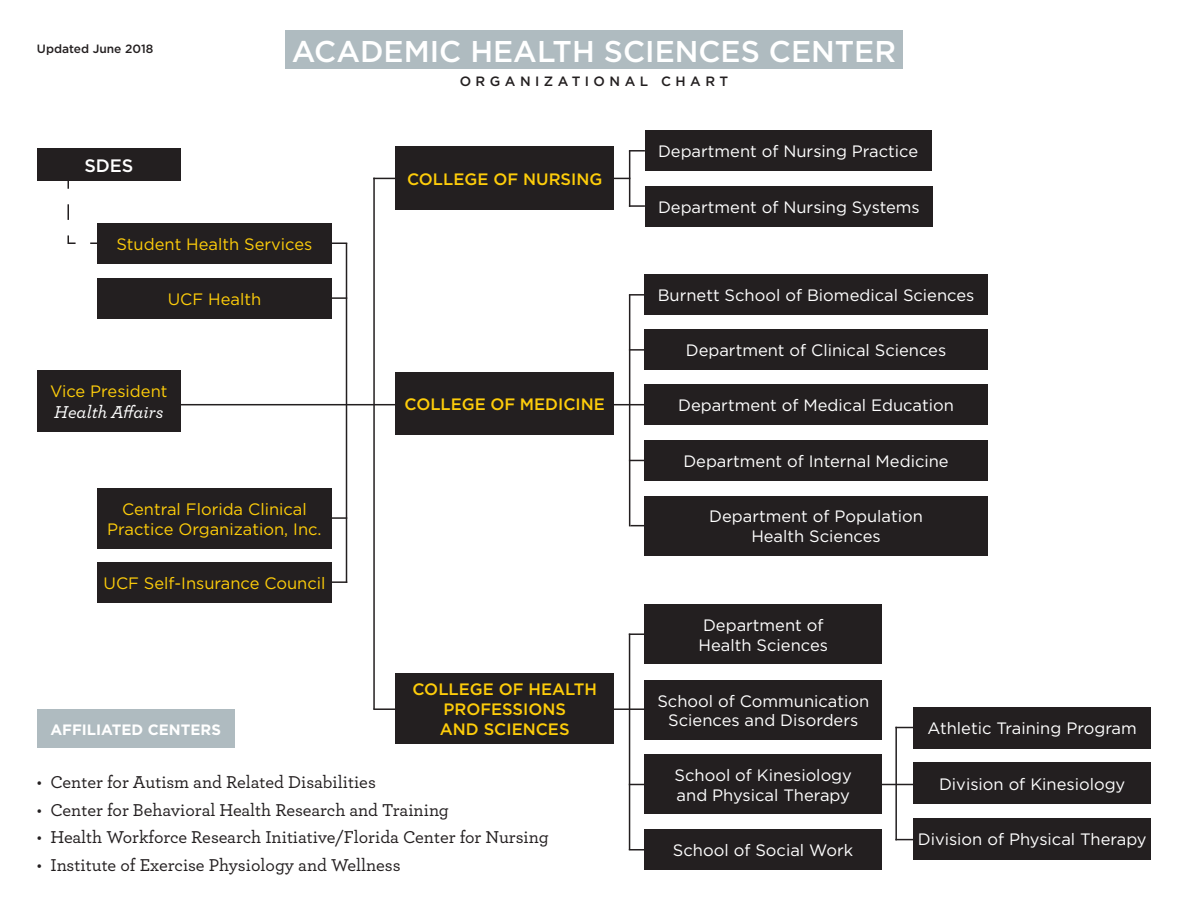
<style>
.page{position:relative;width:1188px;height:918px;background:#fff}
.page>*{position:absolute;margin:0;border:0;box-sizing:border-box;transform-origin:0 0}
.t1{font:500 30px "Gotham";color:#fff}
.t2{font:500 18px "Archer";color:#231f20}
.t3{font:italic 500 18px "Archer Pro";color:#fff}
.t4{font:500 18px "Gotham";color:#fff}
.t5{font:16.5px/19.8px "Gotham";color:#fff;text-align:center}
.t6{font:16.5px/19.8px "Gotham";color:#fecd0a;text-align:center}
.t7{font:500 16.5px/19.8px "Gotham";color:#fecd0a;text-align:center}
.t8{font:700 15px "Gotham";color:#fff}
.t9{font:500 13.5px "Gotham";letter-spacing:.33em;color:#231f20}
.t10{font:500 12px "Gotham";color:#231f20}
</style>
<div class="page">
<svg style="left:67px;top:181px;width:30px;height:63px"></svg>
<hr style="left:373px;top:178px;width:257px;height:1px;background:#231f20">
<hr style="left:172px;top:404px;width:484px;height:1px;background:#231f20">
<div style="left:97px;top:223px;width:234px;height:40px;background:#231f20"></div>
<div style="left:97px;top:278px;width:234px;height:40px;background:#231f20"></div>
<div style="left:395px;top:147px;width:219px;height:63px;background:#231f20"></div>
<div style="left:37px;top:148px;width:144px;height:33px;background:#231f20"></div>
<div style="left:395px;top:372px;width:219px;height:63px;background:#231f20"></div>
<div style="left:97px;top:562px;width:234px;height:40px;background:#231f20"></div>
<div style="left:97px;top:488px;width:234px;height:60px;background:#231f20"></div>
<div style="left:37px;top:370px;width:144px;height:62px;background:#231f20"></div>
<svg style="left:331px;top:243px;width:15px;height:1px"></svg>
<hr style="left:319px;top:517px;width:28px;height:2px;background:#231f20">
<hr style="left:320px;top:297px;width:27px;height:2px;background:#231f20">
<svg style="left:331px;top:581px;width:15px;height:2px"></svg>
<hr style="left:373px;top:178px;width:2px;height:531px;background:#231f20">
<hr style="left:346px;top:243px;width:1px;height:340px;background:#231f20">
<div style="left:645px;top:131px;width:286px;height:40px;background:#231f20"></div>
<div style="left:645px;top:186px;width:288px;height:40px;background:#231f20"></div>
<hr style="left:629px;top:151px;width:1px;height:56px;background:#231f20">
<svg style="left:629px;top:150px;width:16px;height:2px"></svg>
<svg style="left:630px;top:205px;width:15px;height:2px"></svg>
<hr style="left:630px;top:525px;width:186px;height:1px;background:#231f20">
<div style="left:644px;top:275px;width:344px;height:40px;background:#231f20"></div>
<div style="left:644px;top:330px;width:344px;height:40px;background:#231f20"></div>
<div style="left:644px;top:384px;width:344px;height:41px;background:#231f20"></div>
<div style="left:644px;top:440px;width:344px;height:41px;background:#231f20"></div>
<div style="left:644px;top:496px;width:344px;height:60px;background:#231f20"></div>
<hr style="left:629px;top:295px;width:1px;height:231px;background:#231f20">
<hr style="left:629px;top:294px;width:21px;height:2px;background:#231f20">
<hr style="left:629px;top:349px;width:27px;height:2px;background:#231f20">
<svg style="left:630px;top:460px;width:14px;height:1px"></svg>
<hr style="left:373px;top:708px;width:277px;height:2px;background:#231f20">
<div style="left:285px;top:31px;width:618px;height:38px;background:#afbbc0"></div>
<div style="left:37px;top:709px;width:198px;height:39px;background:#afbbc0"></div>
<div style="left:644px;top:604px;width:238px;height:60px;background:#231f20"></div>
<div style="left:644px;top:680px;width:238px;height:60px;background:#231f20"></div>
<hr style="left:629px;top:634px;width:1px;height:216px;background:#231f20">
<svg style="left:897px;top:839px;width:16px;height:1px"></svg>
<svg style="left:629px;top:633px;width:15px;height:2px"></svg>
<hr style="left:629px;top:784px;width:284px;height:1px;background:#231f20">
<svg style="left:629px;top:849px;width:15px;height:2px"></svg>
<div style="left:644px;top:754px;width:238px;height:60px;background:#231f20"></div>
<div style="left:913px;top:707px;width:238px;height:41px;background:#231f20"></div>
<div style="left:913px;top:762px;width:238px;height:42px;background:#231f20"></div>
<hr style="left:895px;top:727px;width:2px;height:113px;background:#231f20">
<svg style="left:895px;top:727px;width:18px;height:1px"></svg>
<div style="left:913px;top:818px;width:238px;height:42px;background:#231f20"></div>
<div style="left:644px;top:830px;width:238px;height:40px;background:#231f20"></div>
<div style="left:395px;top:673px;width:219px;height:71px;background:#231f20"></div>
<p class="t10" style="left:37px;top:41px;width:118px">Updated June 2018</p>
<p class="t4" style="left:84px;top:154px;width:51px">SDES</p>
<p class="t1" style="left:292px;top:31px;width:606px">ACADEMIC HEALTH SCIENCES CENTER</p>
<p class="t9" style="left:460px;top:73px;width:270px">ORGANIZATIONAL CHART</p>
<p class="t7" style="left:407px;top:169px;width:197px">COLLEGE OF NURSING</p>
<p class="t5" style="left:658px;top:141px;width:262px">Department of Nursing Practice</p>
<p class="t5" style="left:658px;top:197px;width:263px">Department of Nursing Systems</p>
<p class="t6" style="left:116px;top:234px;width:197px">Student Health Services</p>
<p class="t6" style="left:168px;top:289px;width:95px">UCF Health</p>
<p class="t6" style="left:50px;top:381px;width:119px">Vice President</p>
<p class="t3" style="left:54px;top:399px;width:111px">Health Affairs</p>
<p class="t6" style="left:107px;top:499px;width:216px">Central Florida Clinical<br>Practice Organization, Inc.</p>
<p class="t6" style="left:103px;top:573px;width:223px">UCF Self-Insurance Council</p>
<p class="t8" style="left:50px;top:719px;width:172px">AFFILIATED CENTERS</p>
<p class="t7" style="left:404px;top:394px;width:202px">COLLEGE OF MEDICINE</p>
<p class="t7" style="left:412px;top:680px;width:186px">COLLEGE OF HEALTH<br>PROFESSIONS</p>
<p class="t7" style="left:440px;top:719px;width:131px">AND SCIENCES</p>
<p class="t2" style="left:37px;top:769px;width:340px">• Center for Autism and Related Disabilities</p>
<p class="t2" style="left:37px;top:797px;width:414px">• Center for Behavioral Health Research and Training</p>
<p class="t2" style="left:37px;top:824px;width:513px">• Health Workforce Research Initiative/Florida Center for Nursing</p>
<p class="t2" style="left:37px;top:852px;width:365px">• Institute of Exercise Physiology and Wellness</p>
<p class="t5" style="left:658px;top:285px;width:318px">Burnett School of Biomedical Sciences</p>
<p class="t5" style="left:686px;top:340px;width:262px">Department of Clinical Sciences</p>
<p class="t5" style="left:678px;top:395px;width:277px">Department of Medical Education</p>
<p class="t5" style="left:683px;top:451px;width:267px">Department of Internal Medicine</p>
<p class="t5" style="left:709px;top:506px;width:215px">Department of Population<br>Health Sciences</p>
<p class="t5" style="left:699px;top:615px;width:131px;text-align:left">Department of<br>Health Sciences</p>
<p class="t5" style="left:657px;top:690px;width:213px">School of Communication<br>Sciences and Disorders</p>
<p class="t5" style="left:675px;top:765px;width:179px;text-align:left">School of Kinesiology and Physical Therapy</p>
<p class="t5" style="left:673px;top:840px;width:182px">School of Social Work</p>
<p class="t5" style="left:928px;top:718px;width:211px">Athletic Training Program</p>
<p class="t5" style="left:939px;top:774px;width:188px">Division of Kinesiology</p>
<p class="t5" style="left:918px;top:829px;width:230px">Division of Physical Therapy</p>
</div>
